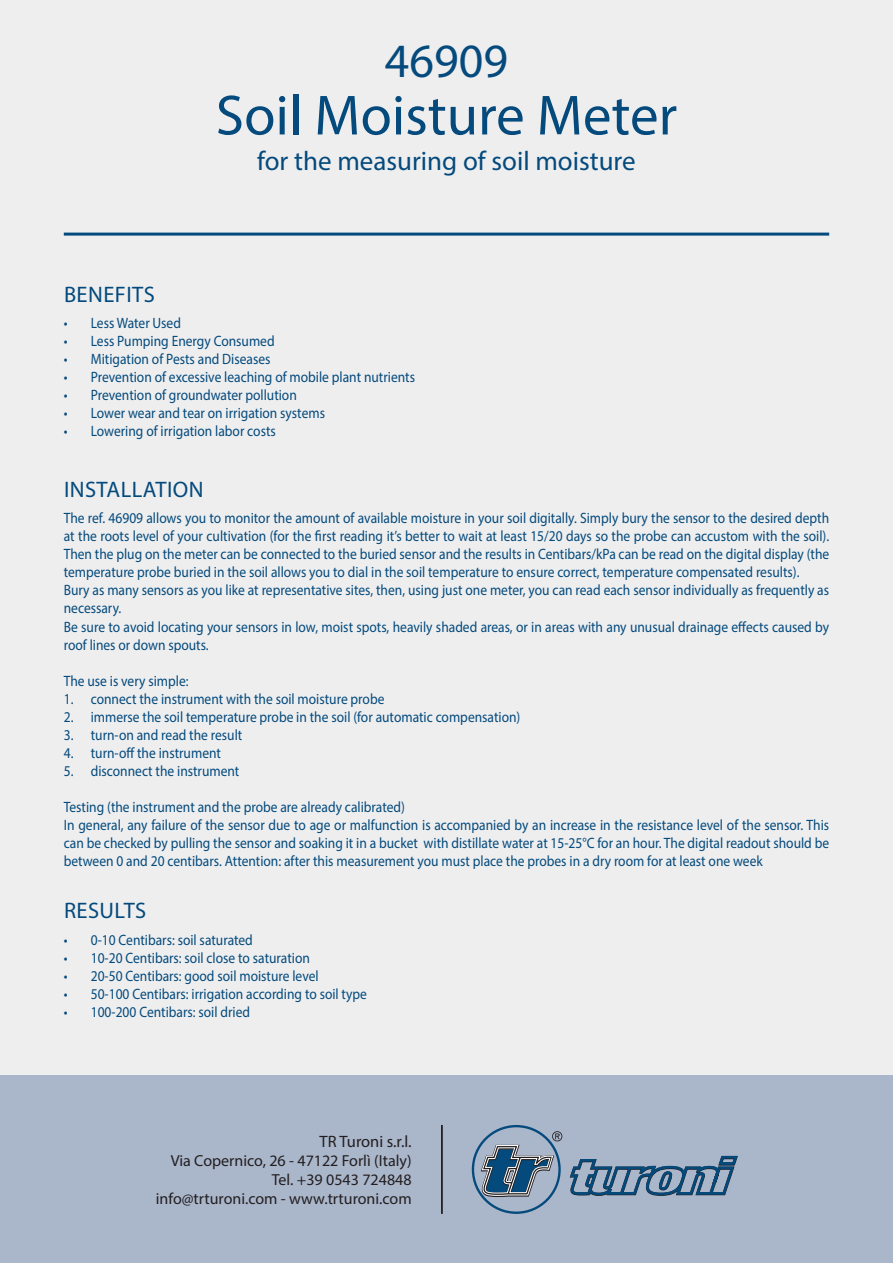
<style>
.page{position:relative;width:893px;height:1263px;background:#eeeeef}
.page>*{position:absolute;margin:0;border:0;box-sizing:border-box;transform-origin:0 0}
.t1{font:57px "Myriad Pro";color:#044a7c}
.t2{font:48px "Myriad Pro";color:#044a7c}
.t3{font:27px "Myriad Pro";color:#044a7c}
.t4{font:22.5px "Myriad Pro";letter-spacing:.02em;color:#044a7c}
.t5{font:16.5px "Myriad Pro";color:#231f20}
.t6{font:16.05px "Myriad Pro";color:#231f20}
.t7{font:15px/18px "Myriad Pro";color:#044a7c;text-align:justify;scale:.9 1}
</style>
<div class="page">
<hr style="left:64px;top:233px;width:765px;height:3px;background:#044a7c">
<div style="left:0;top:1076px;width:893px;height:187px;background:#aab6ca"></div>
<hr style="left:441px;top:1125px;width:2px;height:89px;background:#231f20">
<svg style="left:569px;top:1155px;width:169px;height:41px"></svg>
<div style="left:472px;top:1125px;width:89px;height:89px;border:2px solid #044a7c;border-radius:50%"></div>
<svg style="left:479px;top:1131px;width:83px;height:67px"></svg>
<p class="t4" style="left:64px;top:280px;width:92px">BENEFITS</p>
<p class="t2" style="left:385px;top:32px;width:125px">46909</p>
<p class="t1" style="left:216px;top:80px;width:463px">Soil Moisture Meter</p>
<p class="t3" style="left:257px;top:145px;width:380px">for the measuring of soil moisture</p>
<p class="t7" style="left:64px;top:314px;width:132px">• Less Water Used</p>
<p class="t7" style="left:64px;top:332px;width:236px">• Less Pumping Energy Consumed</p>
<p class="t7" style="left:64px;top:350px;width:231px">• Mitigation of Pests and Diseases</p>
<p class="t7" style="left:64px;top:368px;width:392px">• Prevention of excessive leaching of mobile plant nutrients</p>
<p class="t7" style="left:64px;top:386px;width:260px">• Prevention of groundwater pollution</p>
<p class="t7" style="left:64px;top:404px;width:292px">• Lower wear and tear on irrigation systems</p>
<p class="t7" style="left:64px;top:422px;width:237px">• Lowering of irrigation labor costs</p>
<p class="t4" style="left:64px;top:476px;width:141px">INSTALLATION</p>
<p class="t7" style="left:64px;top:509px;width:852px">The ref. 46909 allows you to monitor the amount of available moisture in your soil digitally. Simply bury the sensor to the desired depth at the roots level of your cultivation (for the first reading it’s better to wait at least 15/20 days so the probe can accustom with the soil).<br>Then the plug on the meter can be connected to the buried sensor and the results in Centibars/kPa can be read on the digital display (the temperature probe buried in the soil allows you to dial in the soil temperature to ensure correct, temperature compensated results).</p>
<p class="t7" style="left:64px;top:581px;width:852px">Bury as many sensors as you like at representative sites, then, using just one meter, you can read each sensor individually as frequently as necessary.</p>
<p class="t7" style="left:64px;top:617px;width:852px">Be sure to avoid locating your sensors in low, moist spots, heavily shaded areas, or in areas with any unusual drainage effects caused by roof lines or down spouts.</p>
<p class="t7" style="left:64px;top:671px;width:140px">The use is very simple:</p>
<p class="t7" style="left:64px;top:689px;width:358px">1. connect the instrument with the soil moisture probe</p>
<p class="t7" style="left:64px;top:707px;width:509px">2. immerse the soil temperature probe in the soil (for automatic compensation)</p>
<p class="t7" style="left:64px;top:725px;width:200px">3. turn-on and read the result</p>
<p class="t7" style="left:64px;top:743px;width:176px">4. turn-off the instrument</p>
<p class="t7" style="left:64px;top:761px;width:197px">5. disconnect the instrument</p>
<p class="t7" style="left:64px;top:797px;width:381px">Testing (the instrument and the probe are already calibrated)</p>
<p class="t7" style="left:64px;top:815px;width:852px">In general, any failure of the sensor due to age or malfunction is accompanied by an increase in the resistance level of the sensor. This can be checked by pulling the sensor and soaking it in a bucket with distillate water at 15-25°C for an hour. The digital readout should be between 0 and 20 centibars. Attention: after this measurement you must place the probes in a dry room for at least one week</p>
<p class="t4" style="left:64px;top:897px;width:84px">RESULTS</p>
<p class="t7" style="left:64px;top:931px;width:212px">• 0-10 Centibars: soil saturated</p>
<p class="t7" style="left:64px;top:949px;width:275px">• 10-20 Centibars: soil close to saturation</p>
<p class="t7" style="left:64px;top:967px;width:285px">• 20-50 Centibars: good soil moisture level</p>
<p class="t7" style="left:64px;top:985px;width:338px">• 50-100 Centibars: irrigation according to soil type</p>
<p class="t7" style="left:64px;top:1003px;width:208px">• 100-200 Centibars: soil dried</p>
<p class="t5" style="left:320px;top:1131px;width:94px">TR Turoni s.r.l.</p>
<p class="t6" style="left:171px;top:1151px;width:242px">Via Copernico, 26 - 47122 Forlì (Italy)</p>
<p class="t6" style="left:272px;top:1170px;width:141px">Tel. +39 0543 724848</p>
<p class="t6" style="left:156px;top:1189px;width:257px">info@trturoni.com - www.trturoni.com</p>
</div>
